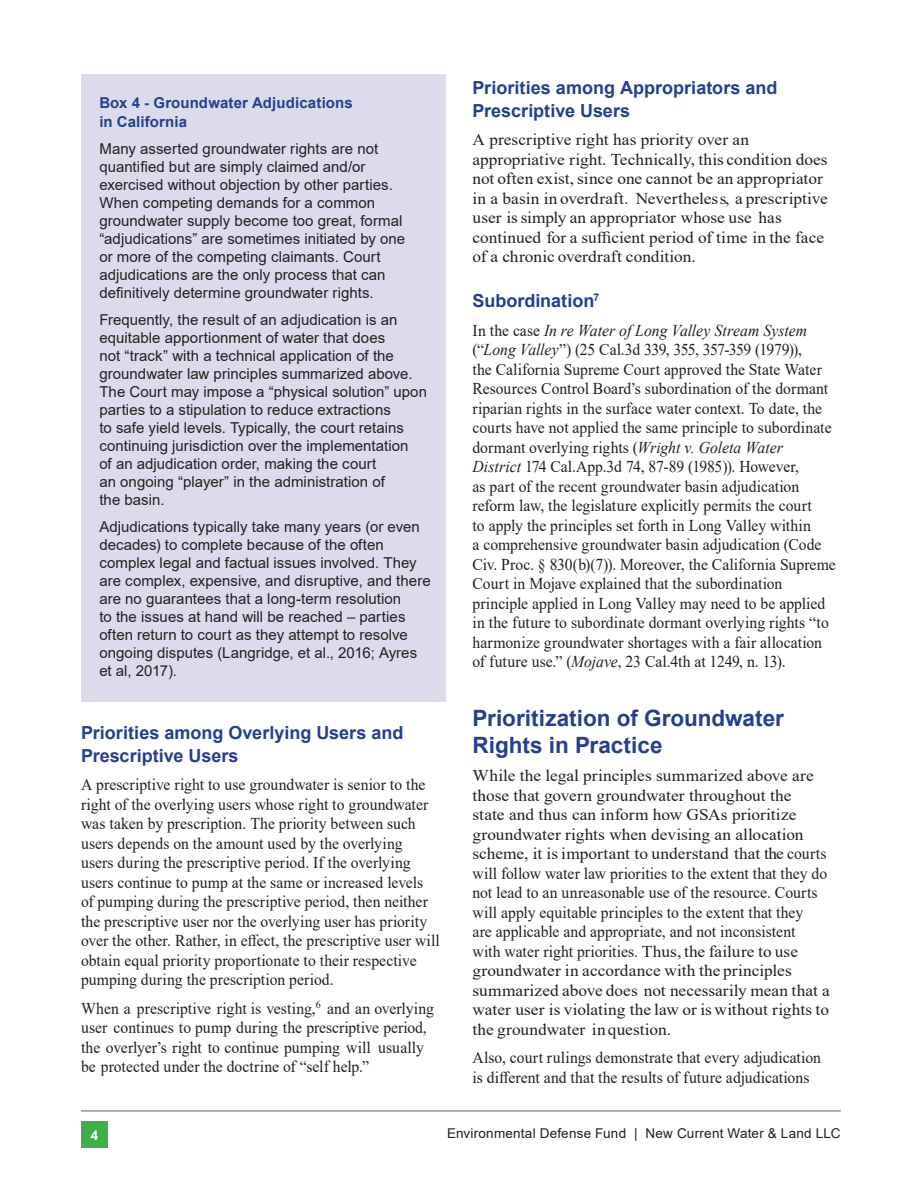
<style>
.page{position:relative;width:918px;height:1188px;background:#fff}
.page>*{position:absolute;margin:0;border:0;box-sizing:border-box;transform-origin:0 0}
.EDF_Head_2{font:700 22.5px/27px "Arial";color:#253f8e}
.EDF_Head_3{font:700 18px/22.5px "Arial";color:#253f8e}
.t1{font:16.5px/19.5px "Times New Roman";color:#231f20;scale:.95 1}
.t2{font:16.5px/19.5px "Times New Roman";color:#231f20;scale:1.05 1}
.NEW_Box_text_style{font:15px/18px "Arial";letter-spacing:.005em;color:#231f20}
.EDF_Box_1_Title{font:700 15px/19.5px "Arial";letter-spacing:.01em;color:#253f8e}
.t3{font:13.5px "Arial";letter-spacing:.015em;color:#231f20}
.t4{font:700 13.5px "Arial";color:#fff}
.s1{font-style:italic}
</style>
<div class="page">
<div style="left:81px;top:1121px;width:27px;height:27px;background:#40ae49"></div>
<hr style="left:81px;top:1110px;width:760px;height:2px;background:#939598">
<div style="left:81px;top:74px;width:365px;height:61px;background:#dbdbeb"></div>
<div style="left:81px;top:121px;width:365px;height:185px;background:#dbdbeb"></div>
<div style="left:81px;top:292px;width:365px;height:221px;background:#dbdbeb"></div>
<div style="left:81px;top:499px;width:365px;height:203px;background:#dbdbeb"></div>
<p class="EDF_Box_1_Title" style="left:99px;top:93px;width:255px">Box 4 - Groundwater Adjudications in California</p>
<p class="NEW_Box_text_style" style="left:99px;top:140px;width:307px">Many asserted groundwater rights are not quantified but are simply claimed and/or exercised without objection by other parties.<br>When competing demands for a common groundwater supply become too great, formal “adjudications” are sometimes initiated by one or more of the competing claimants. Court adjudications are the only process that can definitively determine groundwater rights.</p>
<p class="NEW_Box_text_style" style="left:99px;top:311px;width:329px">Frequently, the result of an adjudication is an equitable apportionment of water that does<br>not “track” with a technical application of the groundwater law principles summarized above.<br>The Court may impose a “physical solution” upon parties to a stipulation to reduce extractions<br>to safe yield levels. Typically, the court retains continuing jurisdiction over the implementation<br>of an adjudication order, making the court<br>an ongoing “player” in the administration of<br>the basin.</p>
<p class="NEW_Box_text_style" style="left:99px;top:518px;width:333px">Adjudications typically take many years (or even decades) to complete because of the often complex legal and factual issues involved. They are complex, expensive, and disruptive, and there are no guarantees that a long-term resolution<br>to the issues at hand will be reached – parties often return to court as they attempt to resolve ongoing disputes (Langridge, et al., 2016; Ayres et al, 2017).</p>
<p class="EDF_Head_3" style="left:81px;top:722px;width:324px">Priorities among Overlying Users and<br>Prescriptive Users</p>
<p class="t1" style="left:81px;top:774px;width:379px">A prescriptive right to use groundwater is senior to the right of the overlying users whose right to groundwater was taken by prescription. The priority between such users depends on the amount used by the overlying<br>users during the prescriptive period. If the overlying users continue to pump at the same or increased levels of pumping during the prescriptive period, then neither the prescriptive user nor the overlying user has priority over the other. Rather, in effect, the prescriptive user will obtain equal priority proportionate to their respective pumping during the prescription period.</p>
<p class="t1" style="left:81px;top:998px;width:373px">When a prescriptive right is vesting,<sup>6</sup> and an overlying user continues to pump during the prescriptive period, the overlyer’s right to continue pumping will usually be protected under the doctrine of “self help.”</p>
<p class="EDF_Head_3" style="left:472px;top:77px;width:306px">Priorities among Appropriators and<br>Prescriptive Users</p>
<p class="t2" style="left:472px;top:129px;width:340px">A prescriptive right has priority over an appropriative right. Technically, this condition does not often exist, since one cannot be an appropriator in a basin in overdraft. Nevertheless, a prescriptive user is simply an appropriator whose use has continued for a sufficient period of time in the face of a chronic overdraft condition.</p>
<p class="EDF_Head_3" style="left:472px;top:290px;width:128px">Subordination<sup>7</sup></p>
<p class="t1" style="left:472px;top:320px;width:384px">In the case <span class="s1">In re Water of Long Valley Stream System </span>(“<span class="s1">Long Valley</span>”) (25 Cal.3d 339, 355, 357-359 (1979)),<br>the California Supreme Court approved the State Water Resources Control Board’s subordination of the dormant riparian rights in the surface water context. To date, the courts have not applied the same principle to subordinate dormant overlying rights (<span class="s1">Wright v. Goleta Water<br>District</span> 174 Cal.App.3d 74, 87-89 (1985)). However,<br>as part of the recent groundwater basin adjudication reform law, the legislature explicitly permits the court<br>to apply the principles set forth in Long Valley within<br>a comprehensive groundwater basin adjudication (Code Civ. Proc. § 830(b)(7)). Moreover, the California Supreme Court in Mojave explained that the subordination principle applied in Long Valley may need to be applied in the future to subordinate dormant overlying rights “to harmonize groundwater shortages with a fair allocation of future use.” (<span class="s1">Mojave</span>, 23 Cal.4th at 1249, n. 13).</p>
<p class="EDF_Head_2" style="left:472px;top:704px;width:313px">Prioritization of Groundwater<br>Rights in Practice</p>
<p class="t2" style="left:472px;top:765px;width:342px">While the legal principles summarized above are those that govern groundwater throughout the<br>state and thus can inform how GSAs prioritize groundwater rights when devising an allocation scheme, it is important to understand that the courts will follow water law priorities to the extent that they do not lead to an unreasonable use of the resource. Courts will apply equitable principles to the extent that they<br>are applicable and appropriate, and not inconsistent<br>with water right priorities. Thus, the failure to use groundwater in accordance with the principles summarized above does not necessarily mean that a water user is violating the law or is without rights to the groundwater in question.</p>
<p class="t1" style="left:472px;top:1047px;width:368px">Also, court rulings demonstrate that every adjudication is different and that the results of future adjudications</p>
<p class="t4" style="left:91px;top:1126px;width:9px">4</p>
<p class="t3" style="left:447px;top:1124px;width:395px">Environmental Defense Fund | New Current Water &amp; Land LLC</p>
</div>
